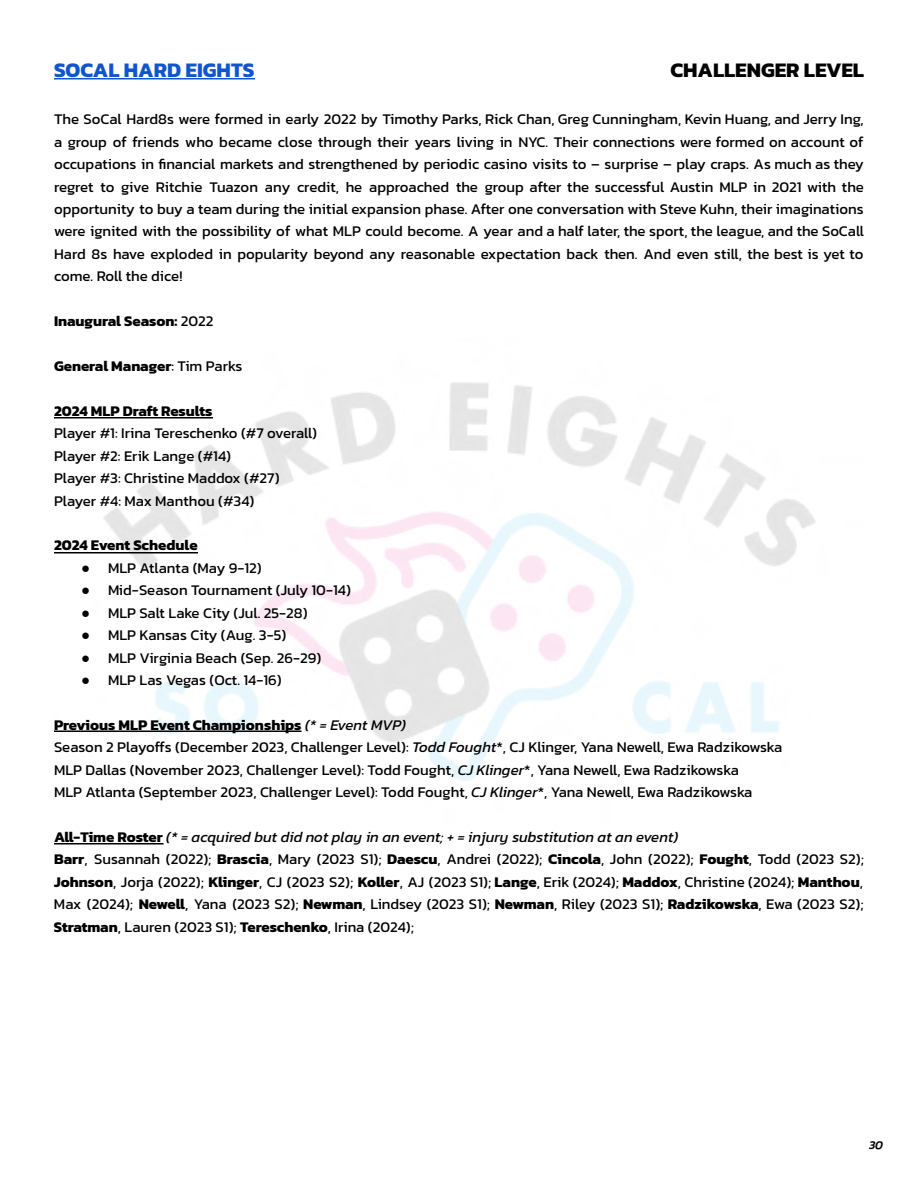
<style>
.page{position:relative;width:918px;height:1188px;background:#fff}
.page>*{position:absolute;margin:0;border:0;box-sizing:border-box;transform-origin:0 0}
.t1{font:700 21px "Kanit";color:#15c}
.t2{font:700 21px "Kanit";color:#000}
.t3{font:15px/22.4px "Kanit";color:#000}
.t4{font:700 15px "Kanit";color:#000}
.t5{font:italic 500 12px "Kanit";color:#000}
.s1{font-weight:400}
.s2{font-family:"Arial"}
.s3{font-weight:700}
.s4{font-style:italic}
</style>
<div class="page">
<img style="left:54px;top:382px;width:762px;height:399px">
<hr style="left:54px;top:78px;width:201px;height:1px;background:#15c">
<hr style="left:54px;top:417px;width:159px;height:1px;background:#000">
<hr style="left:54px;top:552px;width:144px;height:1px;background:#000">
<hr style="left:54px;top:730px;width:248px;height:2px;background:#000">
<hr style="left:54px;top:843px;width:109px;height:2px;background:#000">
<h1 class="t1" style="left:54px;top:54px;width:202px">SOCAL HARD EIGHTS</h1>
<h1 class="t2" style="left:670px;top:54px;width:195px">CHALLENGER LEVEL</h1>
<p class="t3" style="left:54px;top:108px;width:812px;text-align:justify">The SoCal Hard8s were formed in early 2022 by Timothy Parks, Rick Chan, Greg Cunningham, Kevin Huang, and Jerry Ing, a group of friends who became close through their years living in NYC. Their connections were formed on account of occupations in financial markets and strengthened by periodic casino visits to – surprise – play craps. As much as they regret to give Ritchie Tuazon any credit, he approached the group after the successful Austin MLP in 2021 with the opportunity to buy a team during the initial expansion phase. After one conversation with Steve Kuhn, their imaginations were ignited with the possibility of what MLP could become. A year and a half later, the sport, the league, and the SoCall Hard 8s have exploded in popularity beyond any reasonable expectation back then. And even still, the best is yet to come. Roll the dice!</p>
<p class="t4" style="left:54px;top:310px;width:161px">Inaugural Season: <span class="s1">2022</span></p>
<p class="t4" style="left:54px;top:354px;width:190px">General Manager<span class="s1">: Tim Parks</span></p>
<p class="t4" style="left:54px;top:399px;width:160px">2024 MLP Draft Results</p>
<p class="t3" style="left:54px;top:422px;width:265px">Player #1: Irina Tereschenko (#7 overall)<br>Player #2: Erik Lange (#14)<br>Player #3: Christine Maddox (#27)<br>Player #4: Max Manthou (#34)</p>
<p class="t4" style="left:54px;top:534px;width:145px">2024 Event Schedule</p>
<p class="t3" style="left:81px;top:556px;width:182px"><span class="s2">●</span> MLP Atlanta (May 9-12)</p>
<p class="t3" style="left:81px;top:579px;width:271px"><span class="s2">●</span> Mid-Season Tournament (July 10-14)</p>
<p class="t3" style="left:81px;top:601px;width:228px"><span class="s2">●</span> MLP Salt Lake City (Jul. 25-28)</p>
<p class="t3" style="left:81px;top:624px;width:207px"><span class="s2">●</span> MLP Kansas City (Aug. 3-5)</p>
<p class="t3" style="left:81px;top:646px;width:242px"><span class="s2">●</span> MLP Virginia Beach (Sep. 26-29)</p>
<p class="t3" style="left:81px;top:668px;width:202px"><span class="s2">●</span> MLP Las Vegas (Oct. 14-16)</p>
<p class="t3" style="left:54px;top:713px;width:730px"><span class="s3">Previous MLP Event Championships</span> <span class="s4">(* = Event MVP)<br></span>Season 2 Playoffs (December 2023, Challenger Level): <span class="s4">Todd Fought</span>*, CJ Klinger, Yana Newell, Ewa Radzikowska MLP Dallas (November 2023, Challenger Level): Todd Fought, <span class="s4">CJ Klinger</span>*, Yana Newell, Ewa Radzikowska<br>MLP Atlanta (September 2023, Challenger Level): Todd Fought, <span class="s4">CJ Klinger</span>*, Yana Newell, Ewa Radzikowska</p>
<p class="t3" style="left:54px;top:825px;width:811px"><span class="s3">All-Time Roster</span> <span class="s4">(* = acquired but did not play in an event; + = injury substitution at an event)<br></span><span class="s3">Barr</span>, Susannah (2022); <span class="s3">Brascia</span>, Mary (2023 S1); <span class="s3">Daescu</span>, Andrei (2022); <span class="s3">Cincola</span>, John (2022); <span class="s3">Fought</span>, Todd (2023 S2); <span class="s3">Johnson</span>, Jorja (2022); <span class="s3">Klinger</span>, CJ (2023 S2); <span class="s3">Koller</span>, AJ (2023 S1); <span class="s3">Lange</span>, Erik (2024); <span class="s3">Maddox</span>, Christine (2024); <span class="s3">Manthou</span>, Max (2024); <span class="s3">Newell</span>, Yana (2023 S2); <span class="s3">Newman</span>, Lindsey (2023 S1); <span class="s3">Newman</span>, Riley (2023 S1); <span class="s3">Radzikowska</span>, Ewa (2023 S2); <span class="s3">Stratman</span>, Lauren (2023 S1); <span class="s3">Tereschenko</span>, Irina (2024);</p>
<p class="t5" style="left:869px;top:1136px;width:16px">30</p>
</div>
